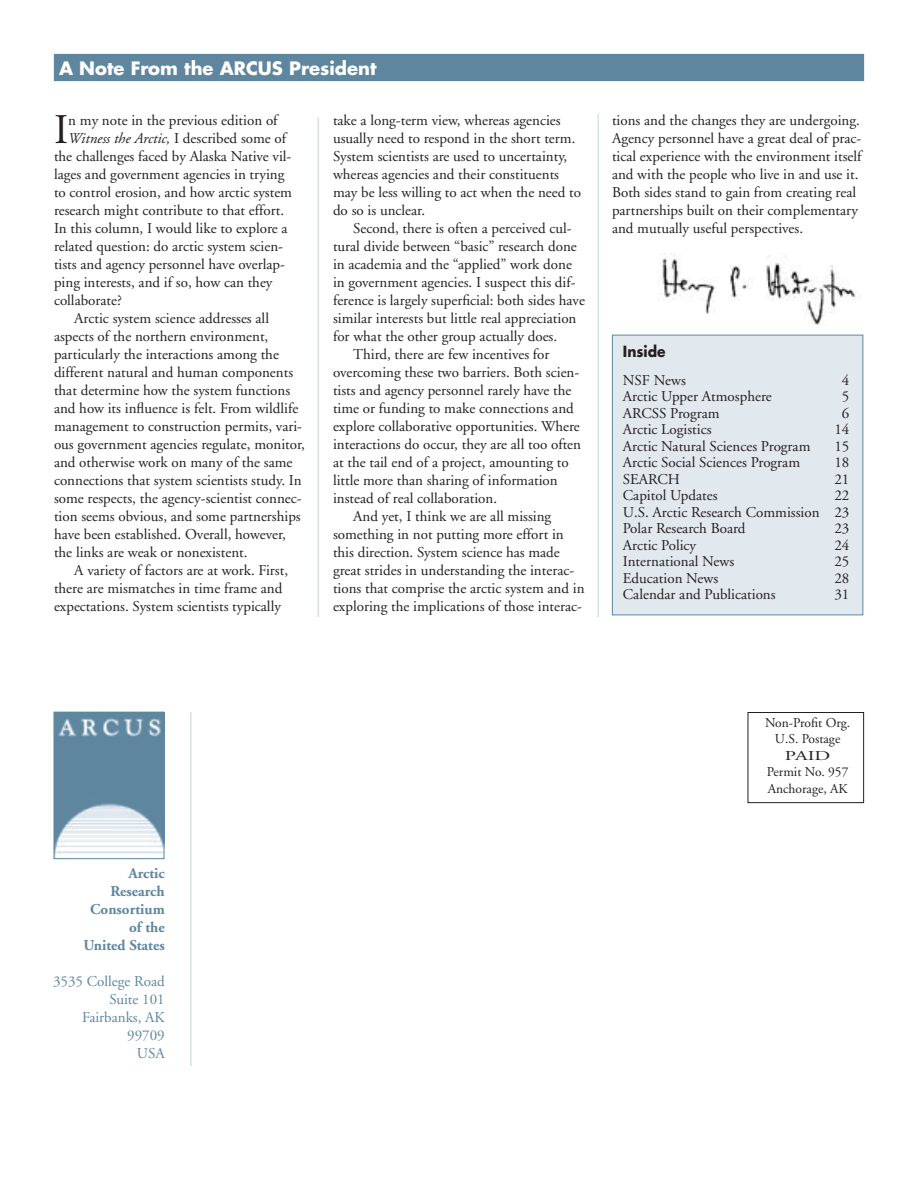
<style>
.page{position:relative;width:918px;height:1188px;background:#fff}
.page>*{position:absolute;margin:0;border:0;box-sizing:border-box;transform-origin:0 0}
.t1{font:42.15px "Adobe Garamond";color:#231f20}
.t2{font:700 18px "Futura";color:#fff}
.t3{font:15px/18px "Adobe Garamond";color:#231f20}
.t4{font:15px/18px "Adobe Garamond";color:#5e869f;text-align:right}
.t5{font:700 15px/18px "Adobe Garamond";color:#5e869f;text-align:right}
.t6{font:italic 15px "Adobe Garamond";color:#231f20}
.t7{font:700 15px "Futura";color:#231f20;scale:.92 1}
.t8{font:13.5px/16.5px "Adobe Garamond";color:#231f20;text-align:center}
.s1{font-style:normal}
</style>
<div class="page">
<div style="left:54px;top:54px;width:810px;height:27px;background:#5e869f"></div>
<img style="left:662px;top:256px;width:194px;height:70px">
<div style="left:748px;top:712px;width:116px;height:91px;border:1px solid #231f20"></div>
<hr style="left:190px;top:712px;width:2px;height:354px;background:#d6e1e9">
<hr style="left:318px;top:117px;width:1px;height:500px;background:#d6e1e9">
<hr style="left:598px;top:113px;width:1px;height:504px;background:#d6e1e9">
<div style="left:612px;top:335px;width:251px;height:280px;background:#e1e8ee"></div>
<div style="left:612px;top:335px;width:251px;height:280px;border:1px solid #5e869f"></div>
<img style="left:56px;top:714px;width:106px;height:140px">
<div style="left:54px;top:712px;width:110px;height:147px;border:1px solid #5e869f"></div>
<p class="t2" style="left:59px;top:56px;width:319px">A Note From the ARCUS President</p>
<h1 class="t1" style="left:54px;top:107px;width:16px">I</h1>
<p class="t3" style="left:68px;top:112px;width:211px">n my note in the previous edition of</p>
<p class="t6" style="left:68px;top:130px;width:220px">Witness the Arctic, <span class="s1">I described some of</span></p>
<p class="t3" style="left:54px;top:148px;width:239px">the challenges faced by Alaska Native vil-</p>
<p class="t3" style="left:54px;top:166px;width:232px">lages and government agencies in trying</p>
<p class="t3" style="left:54px;top:184px;width:240px">to control erosion, and how arctic system</p>
<p class="t3" style="left:54px;top:202px;width:232px">research might contribute to that effort.</p>
<p class="t3" style="left:54px;top:220px;width:235px">In this column, I would like to explore a</p>
<p class="t3" style="left:54px;top:238px;width:231px">related question: do arctic system scien-</p>
<p class="t3" style="left:54px;top:256px;width:232px">tists and agency personnel have overlap-</p>
<p class="t3" style="left:54px;top:274px;width:220px">ping interests, and if so, how can they</p>
<p class="t3" style="left:54px;top:292px;width:69px">collaborate?</p>
<p class="t3" style="left:74px;top:310px;width:196px">Arctic system science addresses all</p>
<p class="t3" style="left:54px;top:328px;width:216px">aspects of the northern environment,</p>
<p class="t3" style="left:54px;top:346px;width:226px">particularly the interactions among the</p>
<p class="t3" style="left:54px;top:364px;width:241px">different natural and human components</p>
<p class="t3" style="left:54px;top:382px;width:238px">that determine how the system functions</p>
<p class="t3" style="left:54px;top:400px;width:246px">and how its influence is felt. From wildlife</p>
<p class="t3" style="left:54px;top:418px;width:250px">management to construction permits, vari-</p>
<p class="t3" style="left:54px;top:436px;width:252px">ous government agencies regulate, monitor,</p>
<p class="t3" style="left:54px;top:454px;width:240px">and otherwise work on many of the same</p>
<p class="t3" style="left:54px;top:472px;width:249px">connections that system scientists study. In</p>
<p class="t3" style="left:54px;top:490px;width:249px">some respects, the agency-scientist connec-</p>
<p class="t3" style="left:54px;top:508px;width:248px">tion seems obvious, and some partnerships</p>
<p class="t3" style="left:54px;top:526px;width:233px">have been established. Overall, however,</p>
<p class="t3" style="left:54px;top:544px;width:195px">the links are weak or nonexistent.</p>
<p class="t3" style="left:74px;top:562px;width:215px">A variety of factors are at work. First,</p>
<p class="t3" style="left:54px;top:580px;width:230px">there are mismatches in time frame and</p>
<p class="t3" style="left:54px;top:598px;width:228px">expectations. System scientists typically</p>
<p class="t3" style="left:333px;top:112px;width:250px">take a long-term view, whereas agencies usually need to respond in the short term.<br>System scientists are used to uncertainty, whereas agencies and their constituents may be less willing to act when the need to do so is unclear.</p>
<p class="t3" style="left:353px;top:220px;width:220px">Second, there is often a perceived cul-</p>
<p class="t3" style="left:333px;top:238px;width:245px">tural divide between “basic” research done</p>
<p class="t3" style="left:333px;top:256px;width:240px">in academia and the “applied” work done</p>
<p class="t3" style="left:333px;top:274px;width:244px">in government agencies. I suspect this dif-</p>
<p class="t3" style="left:333px;top:292px;width:253px">ference is largely superficial: both sides have</p>
<p class="t3" style="left:333px;top:310px;width:245px">similar interests but little real appreciation</p>
<p class="t3" style="left:333px;top:328px;width:226px">for what the other group actually does.</p>
<p class="t3" style="left:353px;top:346px;width:198px">Third, there are few incentives for</p>
<p class="t3" style="left:333px;top:364px;width:248px">overcoming these two barriers. Both scien-</p>
<p class="t3" style="left:333px;top:382px;width:240px">tists and agency personnel rarely have the</p>
<p class="t3" style="left:333px;top:400px;width:242px">time or funding to make connections and</p>
<p class="t3" style="left:333px;top:418px;width:248px">explore collaborative opportunities. Where</p>
<p class="t3" style="left:333px;top:436px;width:250px">interactions do occur, they are all too often</p>
<p class="t3" style="left:333px;top:454px;width:237px">at the tail end of a project, amounting to</p>
<p class="t3" style="left:333px;top:472px;width:226px">little more than sharing of information</p>
<p class="t3" style="left:333px;top:490px;width:166px">instead of real collaboration.</p>
<p class="t3" style="left:353px;top:508px;width:200px">And yet, I think we are all missing</p>
<p class="t3" style="left:333px;top:526px;width:232px">something in not putting more effort in</p>
<p class="t3" style="left:333px;top:544px;width:228px">this direction. System science has made</p>
<p class="t3" style="left:333px;top:562px;width:243px">great strides in understanding the interac-</p>
<p class="t3" style="left:333px;top:580px;width:253px">tions that comprise the arctic system and in</p>
<p class="t3" style="left:333px;top:598px;width:250px">exploring the implications of those interac-</p>
<p class="t3" style="left:612px;top:112px;width:251px">tions and the changes they are undergoing.<br>Agency personnel have a great deal of prac&shy;tical experience with the environment itself and with the people who live in and use it.<br>Both sides stand to gain from creating real partnerships built on their complementary and mutually useful perspectives.</p>
<p class="t7" style="left:623px;top:341px;width:48px">Inside</p>
<p class="t3" style="left:623px;top:371px;width:64px">NSF News</p>
<p class="t3" style="left:842px;top:371px;width:9px">4</p>
<p class="t3" style="left:623px;top:388px;width:150px">Arctic Upper Atmosphere</p>
<p class="t3" style="left:842px;top:388px;width:9px">5</p>
<p class="t3" style="left:623px;top:404px;width:98px">ARCSS Program</p>
<p class="t3" style="left:842px;top:404px;width:9px">6</p>
<p class="t3" style="left:623px;top:421px;width:90px">Arctic Logistics</p>
<p class="t3" style="left:834px;top:421px;width:16px">14</p>
<p class="t3" style="left:623px;top:437px;width:189px">Arctic Natural Sciences Program</p>
<p class="t3" style="left:834px;top:437px;width:16px">15</p>
<p class="t3" style="left:623px;top:454px;width:179px">Arctic Social Sciences Program</p>
<p class="t3" style="left:834px;top:454px;width:16px">18</p>
<p class="t3" style="left:623px;top:470px;width:59px">SEARCH</p>
<p class="t3" style="left:834px;top:470px;width:16px">21</p>
<p class="t3" style="left:623px;top:487px;width:96px">Capitol Updates</p>
<p class="t3" style="left:623px;top:488px;width:228px;line-height:16.5px;text-align:justify;text-indent:212px">22<br>U.S. Arctic Research Commission 23<br>Polar Research Board</p>
<p class="t3" style="left:834px;top:520px;width:16px">23</p>
<p class="t3" style="left:623px;top:536px;width:75px">Arctic Policy</p>
<p class="t3" style="left:834px;top:536px;width:16px">24</p>
<p class="t3" style="left:623px;top:553px;width:113px">International News</p>
<p class="t3" style="left:834px;top:553px;width:16px">25</p>
<p class="t3" style="left:623px;top:569px;width:97px">Education News</p>
<p class="t3" style="left:834px;top:569px;width:16px">28</p>
<p class="t3" style="left:623px;top:586px;width:154px">Calendar and Publications</p>
<p class="t3" style="left:834px;top:586px;width:16px">31</p>
<p class="t5" style="left:83px;top:865px;width:83px">Arctic<br>Research<br>Consortium of the<br>United States</p>
<p class="t4" style="left:53px;top:973px;width:113px">3535 College Road<br>Suite 101<br>Fairbanks, AK<br>99709<br>USA</p>
<p class="t8" style="left:765px;top:715px;width:87px">Non-Profit Org.<br>U.S. Postage<br>PAID<br>Permit No. 957<br>Anchorage, AK</p>
</div>
